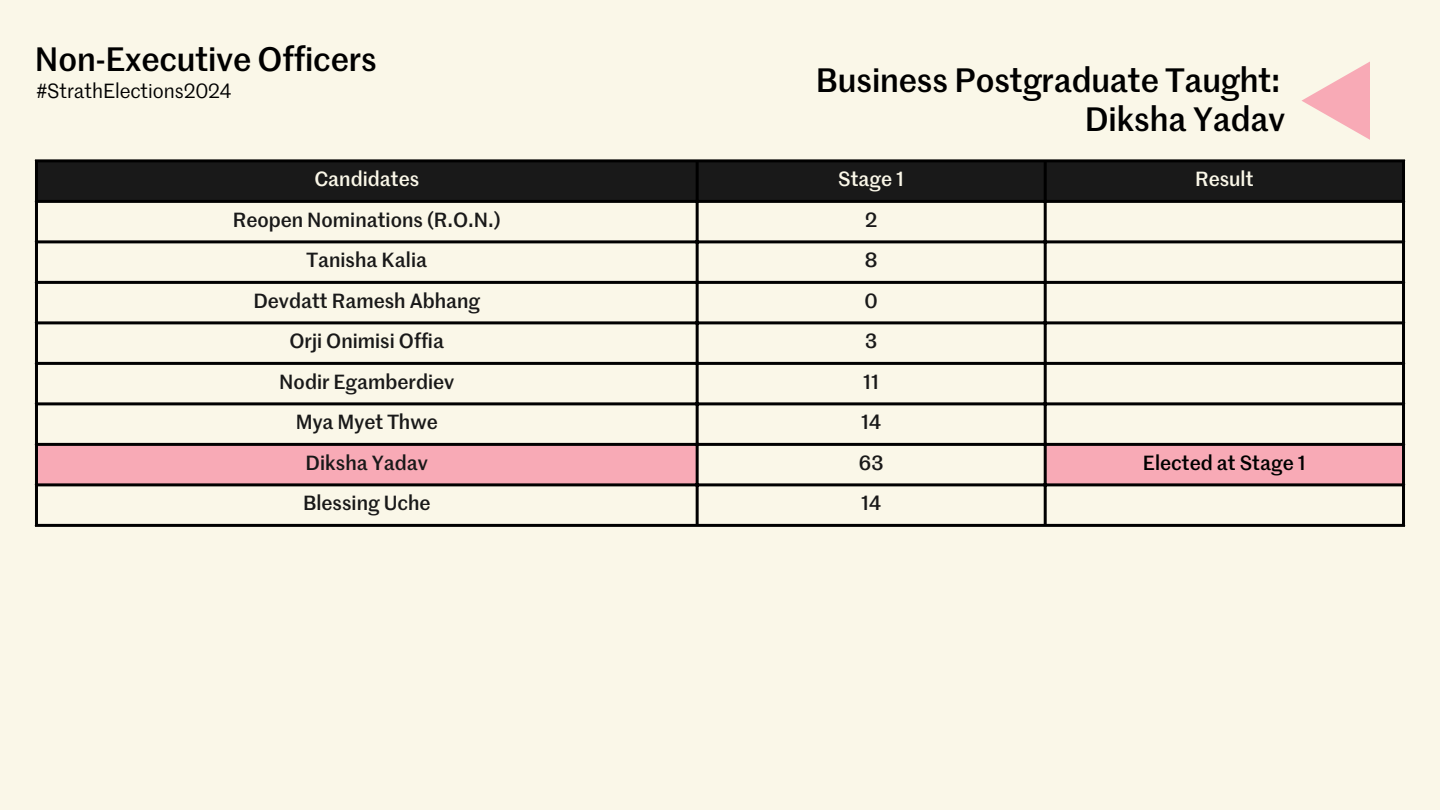
<style>
.page{position:relative;width:1440px;height:810px;background:#faf7e8}
.page>*{position:absolute;margin:0;border:0;box-sizing:border-box;transform-origin:0 0}
.t1{font:500 33px "Marr Sans";letter-spacing:-.005em;color:#000}
.t2{font:500 20px "Marr Sans";color:#191919}
.t3{font:500 20px "Marr Sans";color:#faf7e8}
.t4{font:20px "Marr Sans";letter-spacing:-.005em;color:#000}
.t5{font:500 20px "Marr Sans";color:#000}
</style>
<div class="page">
<div style="left:38px;top:162px;width:1364px;height:38px;background:#191919"></div>
<svg style="left:38px;top:446px;width:1364px;height:37px;fill:#f8aab6"></svg>
<hr style="left:35px;top:162px;width:3px;height:362px;background:#000">
<hr style="left:696px;top:162px;width:3px;height:362px;background:#000">
<hr style="left:1044px;top:162px;width:3px;height:362px;background:#000">
<hr style="left:1402px;top:162px;width:3px;height:362px;background:#000">
<hr style="left:35px;top:159px;width:1370px;height:3px;background:#000">
<hr style="left:35px;top:200px;width:1370px;height:3px;background:#000">
<hr style="left:35px;top:240px;width:1370px;height:3px;background:#000">
<hr style="left:35px;top:281px;width:1370px;height:3px;background:#000">
<hr style="left:35px;top:321px;width:1370px;height:3px;background:#000">
<hr style="left:35px;top:362px;width:1370px;height:3px;background:#000">
<hr style="left:35px;top:402px;width:1370px;height:3px;background:#000">
<hr style="left:35px;top:443px;width:1370px;height:3px;background:#000">
<hr style="left:35px;top:483px;width:1370px;height:3px;background:#000">
<hr style="left:35px;top:524px;width:1370px;height:3px;background:#000">
<svg style="left:1301px;top:61px;width:69px;height:79px"></svg>
<p class="t1" style="left:35px;top:45px;width:343px">Non-Executive Officers</p>
<p class="t4" style="left:36px;top:82px;width:196px">#StrathElections2024</p>
<p class="t1" style="left:816px;top:66px;width:466px">Business Postgraduate Taught:</p>
<p class="t1" style="left:1085px;top:105px;width:202px">Diksha Yadav</p>
<p class="t3" style="left:314px;top:171px;width:106px">Candidates</p>
<p class="t3" style="left:838px;top:171px;width:68px">Stage 1</p>
<h1 class="t3" style="left:1195px;top:171px;width:60px">Result</h1>
<h1 class="t2" style="left:233px;top:211px;width:270px">Reopen Nominations (R.O.N.)</h1>
<p class="t2" style="left:865px;top:211px;width:14px">2</p>
<p class="t2" style="left:307px;top:252px;width:122px">Tanisha Kalia</p>
<p class="t2" style="left:865px;top:252px;width:14px">8</p>
<p class="t2" style="left:253px;top:292px;width:228px">Devdatt Ramesh Abhang</p>
<p class="t2" style="left:865px;top:292px;width:15px">0</p>
<p class="t2" style="left:290px;top:333px;width:156px">Orji Onimisi Offia</p>
<p class="t2" style="left:865px;top:333px;width:14px">3</p>
<p class="t2" style="left:279px;top:373px;width:176px">Nodir Egamberdiev</p>
<p class="t2" style="left:863px;top:373px;width:17px">11</p>
<p class="t2" style="left:296px;top:414px;width:143px">Mya Myet Thwe</p>
<p class="t2" style="left:861px;top:414px;width:21px">14</p>
<p class="t2" style="left:306px;top:454px;width:124px">Diksha Yadav</p>
<p class="t2" style="left:859px;top:454px;width:26px">63</p>
<p class="t5" style="left:1143px;top:454px;width:164px">Elected at Stage 1</p>
<p class="t2" style="left:303px;top:495px;width:129px">Blessing Uche</p>
<p class="t2" style="left:861px;top:495px;width:21px">14</p>
</div>
